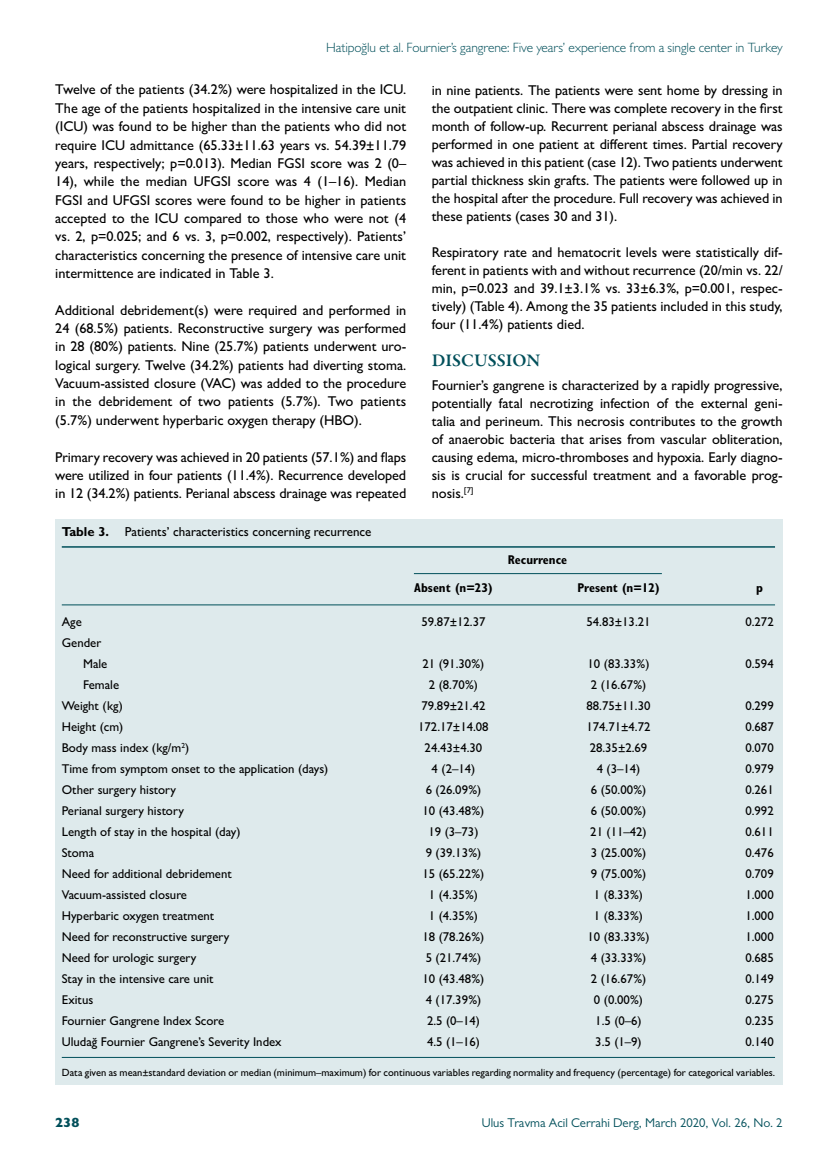
<style>
.page{position:relative;width:838px;height:1170px;background:#fff}
.page>*{position:absolute;margin:0;border:0;box-sizing:border-box;transform-origin:0 0}
.t1{font:600 18px "Garamond Premr Pro";color:#004f5a}
.t2{font:500 14.25px/18.3px "Gill Sans MT Pro";color:#000;text-align:justify}
.t3{font:300 13.5px "Gill Sans MT Pro";letter-spacing:-.005em;color:#004f5a}
.t4{font:800 13.5px "Gill Sans MT Pro";color:#004f5a}
.t5{font:500 13.05px "Gill Sans MT Pro";color:#000}
.t6{font:500 12.75px/21px "Gill Sans MT Pro";color:#000}
.t7{font:12.75px "Gill Sans MT Pro";color:#004f5a}
.t8{font:700 condensed 12.75px "Gill Sans MT Pro";color:#000}
.t9{font:500 10.5px "Gill Sans MT Pro";color:#000}
.s1{font-weight:700}
</style>
<div class="page">
<div style="left:55px;top:519px;width:727px;height:566px;background:#deeaec"></div>
<hr style="left:62px;top:546px;width:713px;height:1px;background:#004f5a">
<hr style="left:62px;top:604px;width:713px;height:1px;background:#004f5a">
<hr style="left:414px;top:573px;width:248px;height:1px;background:#004f5a">
<hr style="left:62px;top:1056px;width:713px;height:1px;background:#004f5a">
<p class="t3" style="left:326px;top:39px;width:458px">Hatipoğlu et al. Fournier’s gangrene: Five years’ experience from a single center in Turkey</p>
<p class="t2" style="left:55px;top:80px;width:352px">Twelve of the patients (34.2%) were hospitalized in the ICU.<br>The age of the patients hospitalized in the intensive care unit (ICU) was found to be higher than the patients who did not require ICU admittance (65.33±11.63 years vs. 54.39±11.79 years, respectively; p=0.013). Median FGSI score was 2 (0– 14), while the median UFGSI score was 4 (1–16). Median FGSI and UFGSI scores were found to be higher in patients accepted to the ICU compared to those who were not (4 vs. 2, p=0.025; and 6 vs. 3, p=0.002, respectively). Patients’ characteristics concerning the presence of intensive care unit intermittence are indicated in Table 3.</p>
<p class="t2" style="left:55px;top:300px;width:352px">Additional debridement(s) were required and performed in 24 (68.5%) patients. Reconstructive surgery was performed in 28 (80%) patients. Nine (25.7%) patients underwent uro&shy;logical surgery. Twelve (34.2%) patients had diverting stoma.<br>Vacuum-assisted closure (VAC) was added to the procedure in the debridement of two patients (5.7%). Two patients (5.7%) underwent hyperbaric oxygen therapy (HBO).</p>
<p class="t2" style="left:55px;top:447px;width:352px">Primary recovery was achieved in 20 patients (57.1%) and flaps were utilized in four patients (11.4%). Recurrence developed in 12 (34.2%) patients. Perianal abscess drainage was repeated</p>
<p class="t5" style="left:62px;top:523px;width:311px"><span class="s1">Table 3.</span> Patients’ characteristics concerning recurrence</p>
<p class="t2" style="left:432px;top:81px;width:352px">in nine patients. The patients were sent home by dressing in the outpatient clinic. There was complete recovery in the first month of follow-up. Recurrent perianal abscess drainage was performed in one patient at different times. Partial recovery was achieved in this patient (case 12). Two patients underwent partial thickness skin grafts. The patients were followed up in the hospital after the procedure. Full recovery was achieved in these patients (cases 30 and 31).</p>
<p class="t2" style="left:432px;top:243px;width:352px">Respiratory rate and hematocrit levels were statistically dif&shy;ferent in patients with and without recurrence (20/min vs. 22/ min, p=0.023 and 39.1±3.1% vs. 33±6.3%, p=0.001, respec&shy;tively) (Table 4). Among the 35 patients included in this study, four (11.4%) patients died.</p>
<p class="t1" style="left:432px;top:349px;width:110px">DISCUSSION</p>
<p class="t2" style="left:432px;top:376px;width:352px">Fournier’s gangrene is characterized by a rapidly progressive, potentially fatal necrotizing infection of the external geni&shy;talia and perineum. This necrosis contributes to the growth of anaerobic bacteria that arises from vascular obliteration, causing edema, micro-thromboses and hypoxia. Early diagno&shy;sis is crucial for successful treatment and a favorable prog&shy;nosis.<sup>[7]</sup></p>
<p class="t8" style="left:508px;top:552px;width:61px">Recurrence</p>
<p class="t8" style="left:414px;top:580px;width:80px">Absent (n=23)</p>
<p class="t8" style="left:577px;top:580px;width:84px">Present (n=12)</p>
<p class="t8" style="left:756px;top:580px;width:8px">p</p>
<p class="t6" style="left:62px;top:611px;width:22px">Age</p>
<p class="t6" style="left:421px;top:611px;width:66px">59.87±12.37</p>
<p class="t6" style="left:586px;top:611px;width:66px">54.83±13.21</p>
<p class="t6" style="left:745px;top:611px;width:30px">0.272</p>
<p class="t6" style="left:83px;top:632px;width:26px;text-indent:-21px">Gender<br>Male</p>
<p class="t6" style="left:422px;top:653px;width:63px">21 (91.30%)</p>
<p class="t6" style="left:587px;top:653px;width:63px">10 (83.33%)</p>
<p class="t6" style="left:745px;top:653px;width:30px">0.594</p>
<p class="t6" style="left:83px;top:674px;width:38px">Female</p>
<p class="t6" style="left:429px;top:674px;width:51px">2 (8.70%)</p>
<p class="t6" style="left:591px;top:674px;width:57px">2 (16.67%)</p>
<p class="t6" style="left:62px;top:695px;width:63px">Weight (kg)</p>
<p class="t6" style="left:421px;top:695px;width:66px">79.89±21.42</p>
<p class="t6" style="left:586px;top:695px;width:66px">88.75±11.30</p>
<p class="t6" style="left:745px;top:695px;width:30px">0.299</p>
<p class="t6" style="left:62px;top:716px;width:63px">Height (cm)</p>
<p class="t6" style="left:418px;top:716px;width:72px">172.17±14.08</p>
<p class="t6" style="left:586px;top:716px;width:66px">174.71±4.72</p>
<p class="t6" style="left:745px;top:716px;width:30px">0.687</p>
<p class="t6" style="left:62px;top:737px;width:129px">Body mass index (kg/m<sup>2</sup>)</p>
<p class="t6" style="left:424px;top:737px;width:59px">24.43±4.30</p>
<p class="t6" style="left:589px;top:737px;width:59px">28.35±2.69</p>
<p class="t6" style="left:745px;top:737px;width:30px">0.070</p>
<p class="t6" style="left:62px;top:758px;width:268px">Time from symptom onset to the application (days)</p>
<p class="t6" style="left:431px;top:758px;width:45px">4 (2–14)</p>
<p class="t6" style="left:596px;top:758px;width:45px">4 (3–14)</p>
<p class="t6" style="left:745px;top:758px;width:30px">0.979</p>
<p class="t6" style="left:62px;top:779px;width:116px">Other surgery history</p>
<p class="t6" style="left:426px;top:779px;width:57px">6 (26.09%)</p>
<p class="t6" style="left:591px;top:779px;width:57px">6 (50.00%)</p>
<p class="t6" style="left:745px;top:779px;width:30px">0.261</p>
<p class="t6" style="left:62px;top:800px;width:124px">Perianal surgery history</p>
<p class="t6" style="left:422px;top:800px;width:63px">10 (43.48%)</p>
<p class="t6" style="left:591px;top:800px;width:57px">6 (50.00%)</p>
<p class="t6" style="left:745px;top:800px;width:30px">0.992</p>
<p class="t6" style="left:62px;top:821px;width:180px">Length of stay in the hospital (day)</p>
<p class="t6" style="left:428px;top:821px;width:52px">19 (3–73)</p>
<p class="t6" style="left:590px;top:821px;width:58px">21 (11–42)</p>
<p class="t6" style="left:745px;top:821px;width:30px">0.611</p>
<p class="t6" style="left:62px;top:842px;width:34px">Stoma</p>
<p class="t6" style="left:426px;top:842px;width:57px">9 (39.13%)</p>
<p class="t6" style="left:591px;top:842px;width:57px">3 (25.00%)</p>
<p class="t6" style="left:745px;top:842px;width:30px">0.476</p>
<p class="t6" style="left:62px;top:863px;width:172px">Need for additional debridement</p>
<p class="t6" style="left:422px;top:863px;width:63px">15 (65.22%)</p>
<p class="t6" style="left:591px;top:863px;width:57px">9 (75.00%)</p>
<p class="t6" style="left:745px;top:863px;width:30px">0.709</p>
<p class="t6" style="left:62px;top:884px;width:127px">Vacuum-assisted closure</p>
<p class="t6" style="left:429px;top:884px;width:51px">1 (4.35%)</p>
<p class="t6" style="left:594px;top:884px;width:51px">1 (8.33%)</p>
<p class="t6" style="left:745px;top:884px;width:30px">1.000</p>
<p class="t6" style="left:62px;top:905px;width:154px">Hyperbaric oxygen treatment</p>
<p class="t6" style="left:429px;top:905px;width:51px">1 (4.35%)</p>
<p class="t6" style="left:594px;top:905px;width:51px">1 (8.33%)</p>
<p class="t6" style="left:745px;top:905px;width:30px">1.000</p>
<p class="t6" style="left:62px;top:926px;width:169px">Need for reconstructive surgery</p>
<p class="t6" style="left:422px;top:926px;width:63px">18 (78.26%)</p>
<p class="t6" style="left:587px;top:926px;width:63px">10 (83.33%)</p>
<p class="t6" style="left:745px;top:926px;width:30px">1.000</p>
<p class="t6" style="left:62px;top:947px;width:136px">Need for urologic surgery</p>
<p class="t6" style="left:426px;top:947px;width:57px">5 (21.74%)</p>
<p class="t6" style="left:591px;top:947px;width:57px">4 (33.33%)</p>
<p class="t6" style="left:745px;top:947px;width:30px">0.685</p>
<p class="t6" style="left:62px;top:968px;width:153px">Stay in the intensive care unit</p>
<p class="t6" style="left:422px;top:968px;width:63px">10 (43.48%)</p>
<p class="t6" style="left:591px;top:968px;width:57px">2 (16.67%)</p>
<p class="t6" style="left:745px;top:968px;width:30px">0.149</p>
<p class="t6" style="left:62px;top:989px;width:33px">Exitus</p>
<p class="t6" style="left:426px;top:989px;width:57px">4 (17.39%)</p>
<p class="t6" style="left:594px;top:989px;width:51px">0 (0.00%)</p>
<p class="t6" style="left:745px;top:989px;width:30px">0.275</p>
<p class="t6" style="left:62px;top:1010px;width:164px">Fournier Gangrene Index Score</p>
<p class="t6" style="left:427px;top:1010px;width:54px">2.5 (0–14)</p>
<p class="t6" style="left:595px;top:1010px;width:48px">1.5 (0–6)</p>
<p class="t6" style="left:745px;top:1010px;width:30px">0.235</p>
<p class="t6" style="left:62px;top:1031px;width:221px">Uludağ Fournier Gangrene’s Severity Index</p>
<p class="t6" style="left:427px;top:1031px;width:54px">4.5 (1–16)</p>
<p class="t6" style="left:595px;top:1031px;width:48px">3.5 (1–9)</p>
<p class="t6" style="left:745px;top:1031px;width:30px">0.140</p>
<p class="t9" style="left:62px;top:1065px;width:715px">Data given as mean±standard deviation or median (minimum–maximum) for continuous variables regarding normality and frequency (percentage) for categorical variables.</p>
<p class="t4" style="left:55px;top:1114px;width:26px">238</p>
<p class="t7" style="left:482px;top:1115px;width:302px">Ulus Travma Acil Cerrahi Derg, March 2020, Vol. 26, No. 2</p>
</div>
